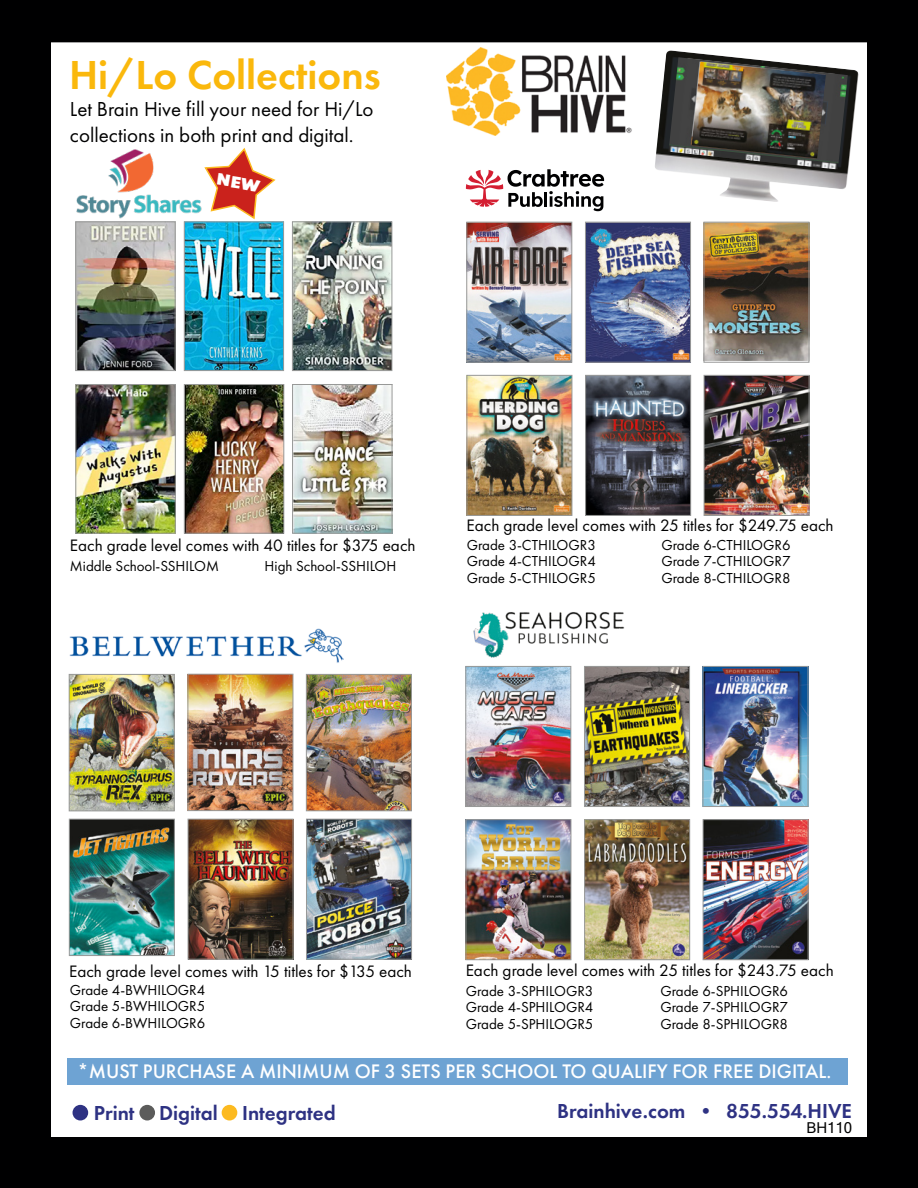
<style>
.page{position:relative;width:918px;height:1188px;background:#fff}
.page>*{position:absolute;margin:0;border:0;box-sizing:border-box;transform-origin:0 0}
.t1{font:600 42px "Futura PT";color:#fab80c}
.t2{font:21px/25.5px "Futura PT";color:#000001}
.t3{font:600 21px "Futura PT";color:#2e3283}
.t4{font:500 20.4px "Futura PT";color:#fff}
.t5{font:17.25px "Futura PT";color:#000001}
.t6{font:15px/16.5px "Futura PT";color:#000001;text-align:justify}
.t7{font:15px "Microsoft Sans Serif";color:#000001}
.s1{font-weight:500;font-size:18px;color:#fff}
</style>
<div class="page">
<img style="left:0;top:0;width:918px;height:1188px">
<svg style="left:649px;top:192px;width:71px;height:20px"></svg>
<svg style="left:649px;top:47px;width:215px;height:20px"></svg>
<img style="left:654px;top:51px;width:205px;height:151px">
<img style="left:668px;top:57px;width:180px;height:113px">
<img style="left:692px;top:62px;width:134px;height:96px">
<svg style="left:466px;top:169px;width:138px;height:42px"></svg>
<div style="left:73px;top:1105px;width:15px;height:16px;background:#2e3283;border-radius:50%"></div>
<div style="left:139px;top:1105px;width:16px;height:16px;background:#5c5c5b;border-radius:50%"></div>
<div style="left:222px;top:1105px;width:15px;height:16px;background:#fcba20;border-radius:50%"></div>
<div style="left:68px;top:1059px;width:780px;height:26px;background:#6ea3d3"></div>
<img style="left:446px;top:48px;width:186px;height:88px">
<img style="left:468px;top:604px;width:159px;height:63px">
<img style="left:586px;top:668px;width:102px;height:137px">
<div style="left:584px;top:666px;width:106px;height:141px;border:1px solid #989998"></div>
<img style="left:468px;top:668px;width:101px;height:137px">
<div style="left:466px;top:666px;width:105px;height:141px;border:1px solid #989998"></div>
<img style="left:705px;top:668px;width:101px;height:137px">
<div style="left:703px;top:666px;width:105px;height:141px;border:1px solid #989998"></div>
<img style="left:586px;top:821px;width:102px;height:137px">
<div style="left:584px;top:819px;width:106px;height:141px;border:1px solid #989998"></div>
<img style="left:468px;top:821px;width:101px;height:137px">
<div style="left:466px;top:819px;width:105px;height:141px;border:1px solid #989998"></div>
<img style="left:705px;top:821px;width:101px;height:137px">
<div style="left:703px;top:819px;width:105px;height:141px;border:1px solid #989998"></div>
<svg style="left:203px;top:147px;width:74px;height:74px"></svg>
<h1 class="t1" style="left:69px;top:49px;width:313px">Hi/Lo Collections</h1>
<h2 class="t2" style="left:70px;top:96px;width:305px">Let Brain Hive fill your need for Hi/Lo collections in both print and digital.</h2>
<p class="t5" style="left:70px;top:535px;width:347px">Each grade level comes with 40 titles for $375 each</p>
<p class="t6" style="left:70px;top:558px;width:151px">Middle School-SSHILOM</p>
<p class="t6" style="left:265px;top:558px;width:133px">High School-SSHILOH</p>
<p class="t5" style="left:467px;top:515px;width:369px">Each grade level comes with 25 titles for $249.75 each</p>
<p class="t6" style="left:467px;top:537px;width:131px">Grade 3-CTHILOGR3<br>Grade 4-CTHILOGR4<br>Grade 5-CTHILOGR5</p>
<p class="t6" style="left:661px;top:537px;width:131px">Grade 6-CTHILOGR6<br>Grade 7-CTHILOGR7<br>Grade 8-CTHILOGR8</p>
<p class="t5" style="left:69px;top:961px;width:344px">Each grade level comes with 15 titles for $135 each</p>
<p class="t6" style="left:70px;top:982px;width:137px">Grade 4-BWHILOGR4<br>Grade 5-BWHILOGR5<br>Grade 6-BWHILOGR6</p>
<p class="t5" style="left:466px;top:960px;width:370px">Each grade level comes with 25 titles for $243.75 each</p>
<p class="t6" style="left:466px;top:983px;width:129px">Grade 3-SPHILOGR3<br>Grade 4-SPHILOGR4<br>Grade 5-SPHILOGR5</p>
<p class="t6" style="left:660px;top:983px;width:129px">Grade 6-SPHILOGR6<br>Grade 7-SPHILOGR7<br>Grade 8-SPHILOGR8</p>
<h3 class="t4" style="left:78px;top:1059px;width:755px">*MUST PURCHASE A MINIMUM OF 3 SETS PER SCHOOL TO QUALIFY FOR FREE DIGITAL.</h3>
<h2 class="t3" style="left:94px;top:1100px;width:267px">Print Digital Integrated<span class="s1">om</span></h2>
<h2 class="t3" style="left:557px;top:1098px;width:296px">Brainhive.com • 855.554.HIVE</h2>
<p class="t7" style="left:806px;top:1119px;width:47px">BH110</p>
</div>
